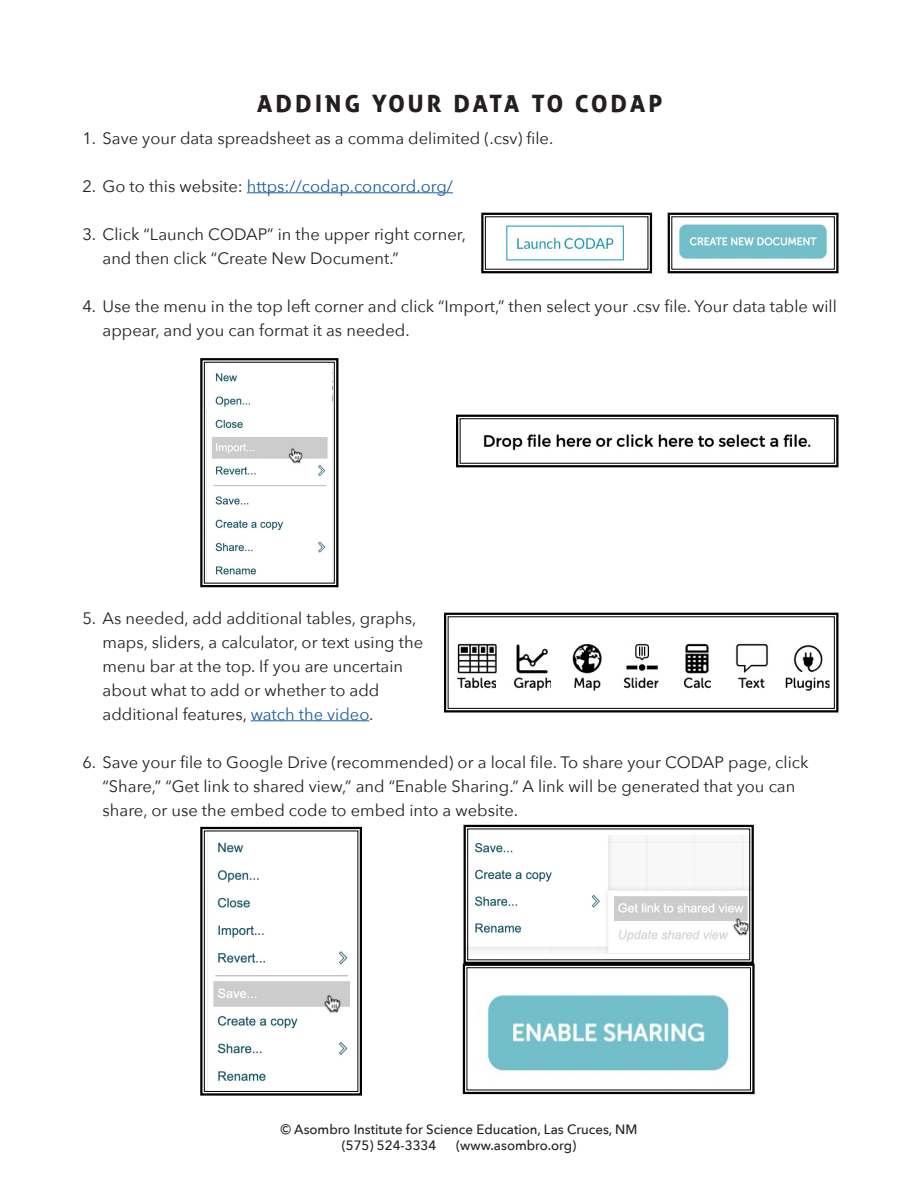
<style>
.page{position:relative;width:918px;height:1188px;background:#fff}
.page>*{position:absolute;margin:0;border:0;box-sizing:border-box;transform-origin:0 0}
.Numbered_List{font:700 24px "zwodrei";letter-spacing:.12em;color:#231f20}
.Numbered_List-2{font:16.5px/24px "Avenir Next";color:#231f20}
.Numbered_List-3{font:16.5px "Avenir Next";color:#175d9e}
.t1{font:500 13.5px/16.2px "Avenir Next";color:#231f20}
.s1{color:#231f20}
.s2{color:#175d9e}
</style>
<div class="page">
<hr style="left:247px;top:192px;width:206px;height:1px;background:#175d9e">
<hr style="left:251px;top:720px;width:118px;height:1px;background:#175d9e">
<svg style="left:667px;top:212px;width:172px;height:62px"></svg>
<svg style="left:481px;top:212px;width:172px;height:62px"></svg>
<svg style="left:200px;top:358px;width:139px;height:230px"></svg>
<div style="left:204px;top:362px;width:131px;height:222px;border:1px solid #000"></div>
<svg style="left:200px;top:826px;width:162px;height:270px"></svg>
<div style="left:204px;top:831px;width:154px;height:261px;border:1px solid #000"></div>
<svg style="left:462px;top:824px;width:293px;height:271px"></svg>
<div style="left:467px;top:967px;width:284px;height:123px;border:1px solid #000"></div>
<svg style="left:456px;top:414px;width:383px;height:54px"></svg>
<svg style="left:444px;top:612px;width:395px;height:101px"></svg>
<div style="left:448px;top:616px;width:387px;height:93px;border:1px solid #000"></div>
<p class="Numbered_List" style="left:257px;top:91px;width:407px">ADDING YOUR DATA TO CODAP</p>
<p class="Numbered_List-2" style="left:82px;top:125px;width:473px">1. Save your data spreadsheet as a comma delimited (.csv) file.</p>
<p class="Numbered_List-3" style="left:82px;top:172px;width:372px"><span class="s1">2. Go to this website:</span> https://codap.concord.org/</p>
<p class="Numbered_List-2" style="left:103px;top:221px;width:365px;text-indent:-20px">3. Click “Launch CODAP” in the upper right corner, and then click “Create New Document.”</p>
<p class="Numbered_List-2" style="left:103px;top:293px;width:736px;text-indent:-20px">4. Use the menu in the top left corner and click “Import,” then select your .csv file. Your data table will appear, and you can format it as needed.</p>
<p class="Numbered_List-2" style="left:103px;top:605px;width:322px;text-indent:-20px">5. As needed, add additional tables, graphs, maps, sliders, a calculator, or text using the menu bar at the top. If you are uncertain about what to add or whether to add additional features, <span class="s2">watch the video</span>.</p>
<p class="Numbered_List-2" style="left:103px;top:749px;width:707px;text-indent:-20px">6. Save your file to Google Drive (recommended) or a local file. To share your CODAP page, click “Share,” “Get link to shared view,” and “Enable Sharing.” A link will be generated that you can share, or use the embed code to embed into a website.</p>
<p class="t1" style="left:342px;top:1121px;width:297px;text-indent:-61px">© Asombro Institute for Science Education, Las Cruces, NM (575) 524-3334</p>
<p class="t1" style="left:456px;top:1137px;width:122px">(www.asombro.org)</p>
</div>
